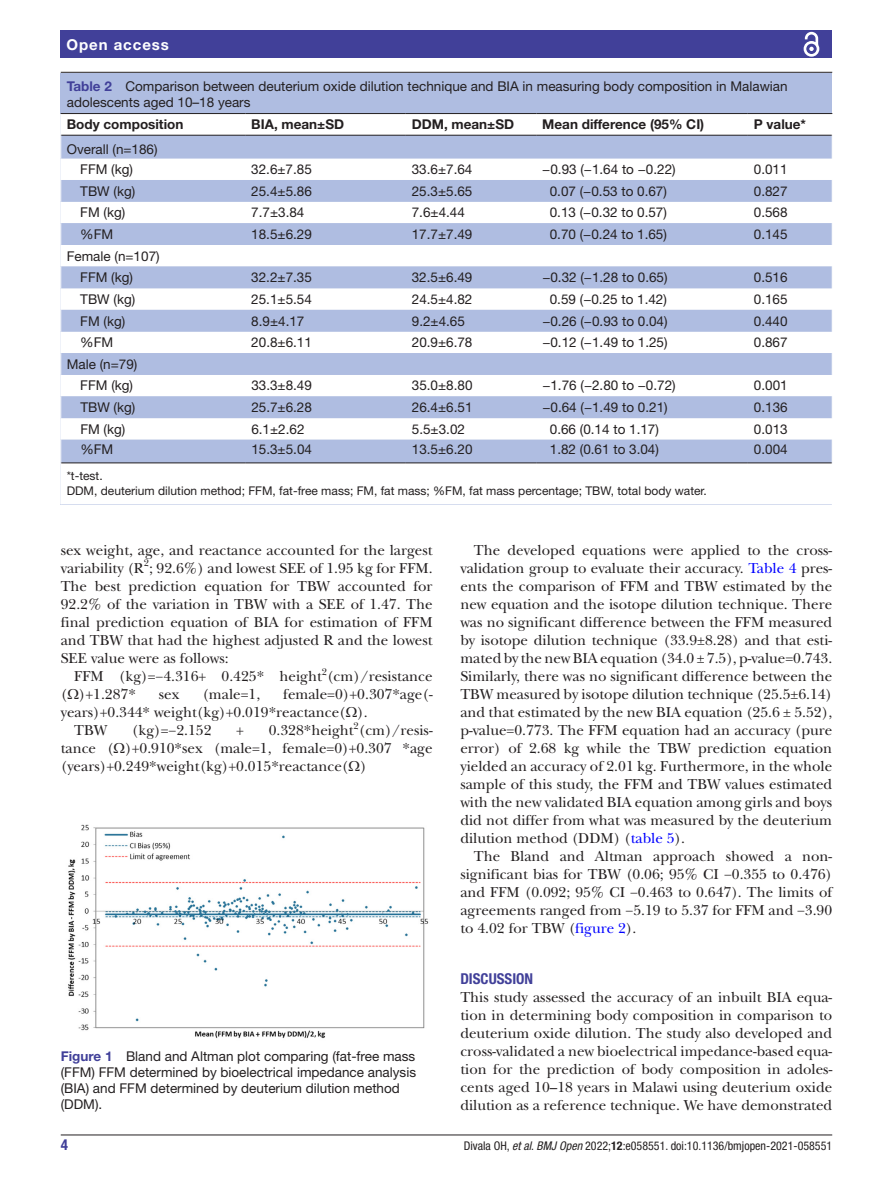
<style>
.page{position:relative;width:893px;height:1191px;background:#fff}
.page>*{position:absolute;margin:0;border:0;box-sizing:border-box;transform-origin:0 0}
.t1{font:15px/18px "New Baskerville";color:#231f20;text-align:justify}
.t2{font:700 condensed 15px "Helvetica Neue LT Std";color:#414099}
.t3{font:700 15px "Helvetica Neue LT Std";letter-spacing:.065em;color:#fff}
.t4{font:13.5px/16.2px "Helvetica Neue LT Std";color:#231f20}
.t5{font:700 13.5px "Helvetica Neue LT Std";color:#231f20}
.t6{font:12px/15px "Helvetica Neue LT Std";color:#231f20}
.t7{font:condensed 12px "Helvetica Neue LT Std";color:#231f20}
.t8{font:9.9px "New Baskerville";color:#231f20}
.s1{font-weight:700;color:#414099}
.s2{color:#00f}
.s3{font-style:italic}
.s4{font-weight:700}
</style>
<div class="page">
<hr style="left:61px;top:1134px;width:771px;height:1px;background:#231f20">
<div style="left:61px;top:31px;width:771px;height:27px;background:#414099"></div>
<svg style="left:803px;top:31px;width:17px;height:26px"></svg>
<div style="left:61px;top:73px;width:771px;height:431px;background:#afbde1"></div>
<hr style="left:61px;top:72px;width:771px;height:1px;background:#231f20">
<div style="left:61px;top:114px;width:771px;height:390px;background:#fff"></div>
<svg style="left:61px;top:136px;width:771px;height:326px"></svg>
<hr style="left:61px;top:113px;width:184px;height:1px;background:#231f20">
<hr style="left:61px;top:135px;width:184px;height:1px;background:#231f20">
<hr style="left:245px;top:113px;width:161px;height:1px;background:#231f20">
<hr style="left:245px;top:135px;width:161px;height:1px;background:#231f20">
<hr style="left:406px;top:113px;width:130px;height:1px;background:#231f20">
<hr style="left:406px;top:135px;width:130px;height:1px;background:#231f20">
<hr style="left:536px;top:113px;width:212px;height:1px;background:#231f20">
<hr style="left:536px;top:135px;width:212px;height:1px;background:#231f20">
<hr style="left:748px;top:113px;width:84px;height:1px;background:#231f20">
<hr style="left:748px;top:135px;width:84px;height:1px;background:#231f20">
<hr style="left:245px;top:462px;width:161px;height:1px;background:#231f20">
<hr style="left:406px;top:462px;width:130px;height:1px;background:#231f20">
<hr style="left:536px;top:462px;width:212px;height:1px;background:#231f20">
<hr style="left:748px;top:462px;width:84px;height:1px;background:#231f20">
<hr style="left:61px;top:462px;width:184px;height:1px;background:#231f20">
<svg style="left:60px;top:114px;width:1px;height:349px"></svg>
<hr style="left:67px;top:480px;width:765px;height:1px;background:#fff">
<hr style="left:67px;top:495px;width:765px;height:1px;background:#fff">
<img style="left:68px;top:824px;width:361px;height:215px">
<p class="t3" style="left:66px;top:35px;width:104px">Open access</p>
<p class="t4" style="left:67px;top:77px;width:722px"><span class="s1">Table 2</span> Comparison between deuterium oxide dilution technique and BIA in measuring body composition in Malawian adolescents aged 10–18 years</p>
<p class="t5" style="left:67px;top:116px;width:118px">Body composition</p>
<p class="t5" style="left:251px;top:116px;width:94px">BIA, mean±SD</p>
<p class="t5" style="left:412px;top:116px;width:104px">DDM, mean±SD</p>
<p class="t5" style="left:542px;top:116px;width:163px">Mean difference (95% CI)</p>
<p class="t5" style="left:754px;top:116px;width:54px">P value*</p>
<p class="t4" style="left:80px;top:139px;width:79px;line-height:20.1px;text-indent:-14px">Overall (n=186)<br>FFM (kg)</p>
<p class="t4" style="left:251px;top:161px;width:62px">32.6±7.85</p>
<p class="t4" style="left:412px;top:161px;width:62px">33.6±7.64</p>
<p class="t4" style="left:542px;top:161px;width:135px">−0.93 (−1.64 to −0.22)</p>
<p class="t4" style="left:754px;top:161px;width:35px">0.011</p>
<p class="t4" style="left:80px;top:182px;width:56px">TBW (kg)</p>
<p class="t4" style="left:251px;top:182px;width:62px">25.4±5.86</p>
<p class="t4" style="left:412px;top:182px;width:62px">25.3±5.65</p>
<p class="t4" style="left:550px;top:182px;width:119px">0.07 (−0.53 to 0.67)</p>
<p class="t4" style="left:754px;top:182px;width:35px">0.827</p>
<p class="t4" style="left:80px;top:204px;width:47px">FM (kg)</p>
<p class="t4" style="left:251px;top:204px;width:55px">7.7±3.84</p>
<p class="t4" style="left:412px;top:204px;width:55px">7.6±4.44</p>
<p class="t4" style="left:550px;top:204px;width:119px">0.13 (−0.32 to 0.57)</p>
<p class="t4" style="left:754px;top:204px;width:35px">0.568</p>
<p class="t4" style="left:80px;top:226px;width:35px">%FM</p>
<p class="t4" style="left:251px;top:226px;width:62px">18.5±6.29</p>
<p class="t4" style="left:412px;top:226px;width:62px">17.7±7.49</p>
<p class="t4" style="left:550px;top:226px;width:119px">0.70 (−0.24 to 1.65)</p>
<p class="t4" style="left:754px;top:226px;width:35px">0.145</p>
<p class="t4" style="left:80px;top:245px;width:81px;line-height:21.6px;text-indent:-14px">Female (n=107)<br>FFM (kg)</p>
<p class="t4" style="left:251px;top:269px;width:62px">32.2±7.35</p>
<p class="t4" style="left:412px;top:269px;width:62px">32.5±6.49</p>
<p class="t4" style="left:542px;top:269px;width:127px">−0.32 (−1.28 to 0.65)</p>
<p class="t4" style="left:754px;top:269px;width:35px">0.516</p>
<p class="t4" style="left:80px;top:291px;width:56px">TBW (kg)</p>
<p class="t4" style="left:251px;top:291px;width:62px">25.1±5.54</p>
<p class="t4" style="left:412px;top:291px;width:62px">24.5±4.82</p>
<p class="t4" style="left:550px;top:291px;width:119px">0.59 (−0.25 to 1.42)</p>
<p class="t4" style="left:754px;top:291px;width:35px">0.165</p>
<p class="t4" style="left:80px;top:312px;width:47px">FM (kg)</p>
<p class="t4" style="left:251px;top:312px;width:55px">8.9±4.17</p>
<p class="t4" style="left:412px;top:312px;width:55px">9.2±4.65</p>
<p class="t4" style="left:542px;top:312px;width:127px">−0.26 (−0.93 to 0.04)</p>
<p class="t4" style="left:754px;top:312px;width:35px">0.440</p>
<p class="t4" style="left:80px;top:334px;width:35px">%FM</p>
<p class="t4" style="left:251px;top:334px;width:62px">20.8±6.11</p>
<p class="t4" style="left:412px;top:334px;width:62px">20.9±6.78</p>
<p class="t4" style="left:542px;top:334px;width:127px">−0.12 (−1.49 to 1.25)</p>
<p class="t4" style="left:754px;top:334px;width:35px">0.867</p>
<p class="t4" style="left:80px;top:353px;width:59px;line-height:21.6px;text-indent:-14px">Male (n=79)<br>FFM (kg)</p>
<p class="t4" style="left:251px;top:377px;width:62px">33.3±8.49</p>
<p class="t4" style="left:412px;top:377px;width:62px">35.0±8.80</p>
<p class="t4" style="left:542px;top:377px;width:135px">−1.76 (−2.80 to −0.72)</p>
<p class="t4" style="left:754px;top:377px;width:35px">0.001</p>
<p class="t4" style="left:80px;top:399px;width:56px">TBW (kg)</p>
<p class="t4" style="left:251px;top:399px;width:62px">25.7±6.28</p>
<p class="t4" style="left:412px;top:399px;width:62px">26.4±6.51</p>
<p class="t4" style="left:542px;top:399px;width:127px">−0.64 (−1.49 to 0.21)</p>
<p class="t4" style="left:754px;top:399px;width:35px">0.136</p>
<p class="t4" style="left:80px;top:421px;width:47px">FM (kg)</p>
<p class="t4" style="left:251px;top:421px;width:55px">6.1±2.62</p>
<p class="t4" style="left:412px;top:421px;width:55px">5.5±3.02</p>
<p class="t4" style="left:550px;top:421px;width:111px">0.66 (0.14 to 1.17)</p>
<p class="t4" style="left:754px;top:421px;width:35px">0.013</p>
<p class="t4" style="left:80px;top:441px;width:35px">%FM</p>
<p class="t4" style="left:251px;top:441px;width:62px">15.3±5.04</p>
<p class="t4" style="left:412px;top:441px;width:62px">13.5±6.20</p>
<p class="t4" style="left:550px;top:441px;width:111px">1.82 (0.61 to 3.04)</p>
<p class="t4" style="left:754px;top:441px;width:35px">0.004</p>
<p class="t6" style="left:67px;top:468px;width:641px">*t-test.<br>DDM, deuterium dilution method; FFM, fat-free mass; FM, fat mass; %FM, fat mass percentage; TBW, total body water.</p>
<p class="t1" style="left:61px;top:541px;width:373px">sex weight, age, and reactance accounted for the largest variability (R ; 92.6%) and lowest SEE of 1.95 kg for FFM.</p>
<p class="t8" style="left:144px;top:557px;width:7px">2</p>
<p class="t1" style="left:61px;top:577px;width:373px">The best prediction equation for TBW accounted for 92.2% of the variation in TBW with a SEE of 1.47. The final prediction equation of BIA for estimation of FFM and TBW that had the highest adjusted R and the lowest SEE value were as follows:</p>
<p class="t1" style="left:74px;top:667px;width:360px">FFM (kg)=−4.316+ 0.425* height (cm)/resistance</p>
<p class="t8" style="left:322px;top:665px;width:7px">2</p>
<p class="t1" style="left:61px;top:685px;width:77px">( )+1.287*</p>
<p class="t1" style="left:159px;top:685px;width:22px">sex</p>
<p class="t1" style="left:202px;top:685px;width:59px">(male=1,</p>
<p class="t1" style="left:283px;top:685px;width:151px">female=0)+0.307*age(-</p>
<p class="t1" style="left:61px;top:703px;width:309px">years)+0.344* weight(kg)+0.019*reactance( ).</p>
<p class="t1" style="left:74px;top:721px;width:34px">TBW</p>
<p class="t1" style="left:132px;top:721px;width:81px">(kg)=−2.152</p>
<p class="t1" style="left:236px;top:721px;width:9px">+</p>
<p class="t1" style="left:269px;top:721px;width:165px">0.328*height (cm)/resis-</p>
<p class="t8" style="left:354px;top:719px;width:7px">2</p>
<p class="t1" style="left:61px;top:739px;width:373px">tance ( )+0.910*sex (male=1, female=0)+0.307 *age (years)+0.249*weight(kg)+0.015*reactance( )</p>
<p class="t4" style="left:61px;top:1047px;width:357px"><span class="s1">Figure 1</span> Bland and Altman plot comparing (fat-free mass (FFM) FFM determined by bioelectrical impedance analysis (BIA) and FFM determined by deuterium dilution method (DDM).</p>
<p class="t1" style="left:460px;top:541px;width:373px;text-indent:14px">The developed equations were applied to the cross&shy;validation group to evaluate their accuracy. <span class="s2">Table 4</span> pres&shy;ents the comparison of FFM and TBW estimated by the new equation and the isotope dilution technique. There was no significant difference between the FFM measured by isotope dilution technique (33.9±8.28) and that esti&shy;mated by the new BIA equation (34.0 ± 7.5), p-value=0.743.<br>Similarly, there was no significant difference between the TBW measured by isotope dilution technique (25.5±6.14) and that estimated by the new BIA equation (25.6 ± 5.52), p-value=0.773. The FFM equation had an accuracy (pure error) of 2.68 kg while the TBW prediction equation yielded an accuracy of 2.01 kg. Furthermore, in the whole sample of this study, the FFM and TBW values estimated with the new validated BIA equation among girls and boys did not differ from what was measured by the deuterium dilution method (DDM) (<span class="s2">table 5</span>).</p>
<p class="t1" style="left:460px;top:847px;width:373px;text-indent:14px">The Bland and Altman approach showed a non&shy;significant bias for TBW (0.06; 95% CI −0.355 to 0.476) and FFM (0.092; 95% CI −0.463 to 0.647). The limits of agreements ranged from −5.19 to 5.37 for FFM and −3.90 to 4.02 for TBW (<span class="s2">figure 2</span>).</p>
<p class="t2" style="left:460px;top:969px;width:74px">DISCUSSION</p>
<p class="t1" style="left:460px;top:988px;width:373px">This study assessed the accuracy of an inbuilt BIA equa&shy;tion in determining body composition in comparison to deuterium oxide dilution. The study also developed and cross-validated a new bioelectrical impedance-based equa&shy;tion for the prediction of body composition in adoles&shy;cents aged 10–18 years in Malawi using deuterium oxide dilution as a reference technique. We have demonstrated</p>
<p class="t2" style="left:61px;top:1135px;width:9px">4</p>
<p class="t7" style="left:464px;top:1138px;width:370px">Divala OH, <span class="s3">et al</span>. <span class="s3">BMJ Open</span> 2022;<span class="s4">12</span>:e058551. doi:10.1136/bmjopen-2021-058551</p>
</div>
